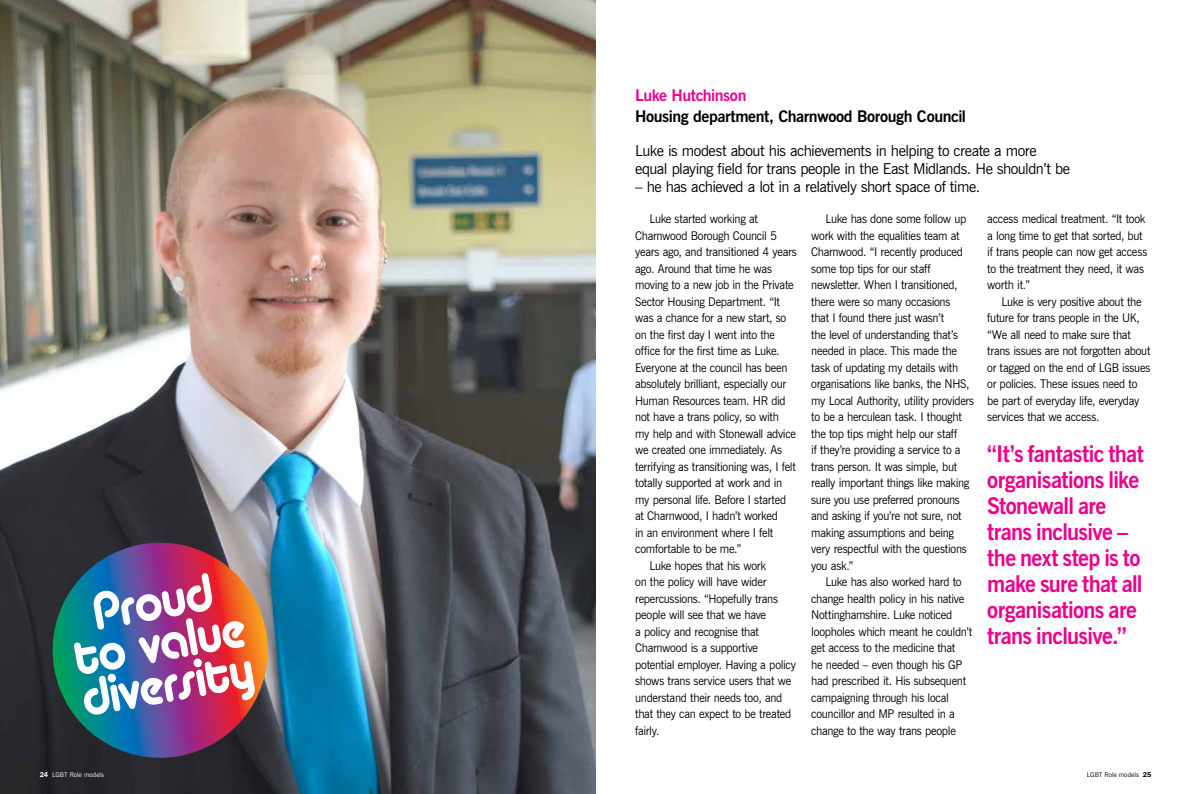
<style>
.page{position:relative;width:1191px;height:794px;background:#fff}
.page>*{position:absolute;margin:0;border:0;box-sizing:border-box;transform-origin:0 0}
.t1{font:52.4px/41.6px "Alba";color:#fff;text-align:center;scale:.95 1}
.t2{font:700 23px/26px "News Gothic BT";letter-spacing:-.03em;color:#ec008c;scale:.95 1}
.t3{font:700 16px "News Gothic BT";letter-spacing:-.025em;color:#000}
.t4{font:700 16px "News Gothic BT";letter-spacing:-.03em;color:#ec008c}
.t5{font:15px/18px "News Gothic BT";letter-spacing:-.035em;color:#000}
.t6{font:12px/16.5px "News Gothic BT";letter-spacing:-.025em;color:#000;scale:.95 1}
.t7{font:6.5px "News Gothic BT";letter-spacing:.005em;color:#000}
.t8{font:6.5px "News Gothic BT";letter-spacing:.005em;color:#fff}
.s1{font-family:"Franklin Gothic IT Cby BT";font-weight:600;font-size:7px}
</style>
<div class="page">
<img style="left:0;top:0;width:595px;height:794px">
<svg style="left:44px;top:543px;width:232px;height:223px;background:#644c6b"></svg>
<h1 class="t1" style="left:62px;top:596px;width:184px;rotate:-10deg">Proud to value diversity</h1>
<p class="t8" style="left:40px;top:770px;width:66px"><span class="s1">24</span> LGBT Role models</p>
<h3 class="t4" style="left:635px;top:85px;width:113px">Luke Hutchinson</h3>
<h3 class="t3" style="left:635px;top:107px;width:332px">Housing department, Charnwood Borough Council</h3>
<p class="t5" style="left:635px;top:141px;width:436px">Luke is modest about his achievements in helping to create a more equal playing field for trans people in the East Midlands. He shouldn’t be</p>
<p class="t5" style="left:635px;top:177px;width:346px">– he has achieved a lot in a relatively short space of time.</p>
<p class="t6" style="left:649px;top:211px;width:116px">Luke started working at</p>
<p class="t6" style="left:635px;top:227px;width:151px">Charnwood Borough Council 5</p>
<p class="t6" style="left:635px;top:244px;width:172px">years ago, and transitioned 4 years</p>
<p class="t6" style="left:635px;top:260px;width:146px">ago. Around that time he was</p>
<p class="t6" style="left:635px;top:277px;width:168px">moving to a new job in the Private</p>
<p class="t6" style="left:635px;top:293px;width:154px">Sector Housing Department. “It</p>
<p class="t6" style="left:635px;top:310px;width:161px">was a chance for a new start, so</p>
<p class="t6" style="left:635px;top:326px;width:149px">on the first day I went into the</p>
<p class="t6" style="left:635px;top:343px;width:153px">office for the first time as Luke.</p>
<p class="t6" style="left:635px;top:359px;width:162px">Everyone at the council has been</p>
<p class="t6" style="left:635px;top:376px;width:160px">absolutely brilliant, especially our</p>
<p class="t6" style="left:635px;top:392px;width:160px">Human Resources team. HR did</p>
<p class="t6" style="left:635px;top:409px;width:153px">not have a trans policy, so with</p>
<p class="t6" style="left:635px;top:425px;width:171px">my help and with Stonewall advice</p>
<p class="t6" style="left:635px;top:442px;width:156px">we created one immediately. As</p>
<p class="t6" style="left:635px;top:458px;width:171px">terrifying as transitioning was, I felt</p>
<p class="t6" style="left:635px;top:475px;width:156px">totally supported at work and in</p>
<p class="t6" style="left:635px;top:491px;width:160px">my personal life. Before I started</p>
<p class="t6" style="left:635px;top:508px;width:152px">at Charnwood, I hadn’t worked</p>
<p class="t6" style="left:635px;top:524px;width:147px">in an environment where I felt</p>
<p class="t6" style="left:635px;top:541px;width:113px">comfortable to be me.”</p>
<p class="t6" style="left:649px;top:557px;width:124px">Luke hopes that his work</p>
<p class="t6" style="left:635px;top:574px;width:140px">on the policy will have wider</p>
<p class="t6" style="left:635px;top:590px;width:152px">repercussions. “Hopefully trans</p>
<p class="t6" style="left:635px;top:607px;width:139px">people will see that we have</p>
<p class="t6" style="left:635px;top:623px;width:132px">a policy and recognise that</p>
<p class="t6" style="left:635px;top:640px;width:131px">Charnwood is a supportive</p>
<p class="t6" style="left:635px;top:656px;width:171px">potential employer. Having a policy</p>
<p class="t6" style="left:635px;top:673px;width:166px">shows trans service users that we</p>
<p class="t6" style="left:635px;top:689px;width:156px">understand their needs too, and</p>
<p class="t6" style="left:635px;top:706px;width:166px">that they can expect to be treated</p>
<p class="t6" style="left:635px;top:722px;width:27px">fairly.</p>
<p class="t6" style="left:811px;top:211px;width:173px;text-indent:14px">Luke has done some follow up work with the equalities team at<br>Charnwood. “I recently produced some top tips for our staff newsletter. When I transitioned, there were so many occasions<br>that I found there just wasn’t<br>the level of understanding that’s needed in place. This made the task of updating my details with organisations like banks, the NHS, my Local Authority, utility providers to be a herculean task. I thought the top tips might help our staff<br>if they’re providing a service to a trans person. It was simple, but really important things like making sure you use preferred pronouns and asking if you’re not sure, not making assumptions and being very respectful with the questions you ask.”</p>
<p class="t6" style="left:811px;top:574px;width:171px;text-indent:14px">Luke has also worked hard to change health policy in his native<br>Nottinghamshire. Luke noticed loopholes which meant he couldn’t get access to the medicine that<br>he needed – even though his GP had prescribed it. His subsequent campaigning through his local councillor and MP resulted in a change to the way trans people</p>
<p class="t6" style="left:987px;top:211px;width:170px">access medical treatment. “It took a long time to get that sorted, but if trans people can now get access to the treatment they need, it was worth it.”</p>
<p class="t6" style="left:987px;top:293px;width:173px;text-indent:14px">Luke is very positive about the future for trans people in the UK, “We all need to make sure that trans issues are not forgotten about or tagged on the end of LGB issues or policies. These issues need to be part of everyday life, everyday services that we access.</p>
<h2 class="t2" style="left:987px;top:440px;width:166px">“It’s fantastic that organisations like<br>Stonewall are trans inclusive – the next step is to make sure that all organisations are trans inclusive.”</h2>
<p class="t7" style="left:1087px;top:770px;width:66px">LGBT Role models <span class="s1">25</span></p>
</div>
